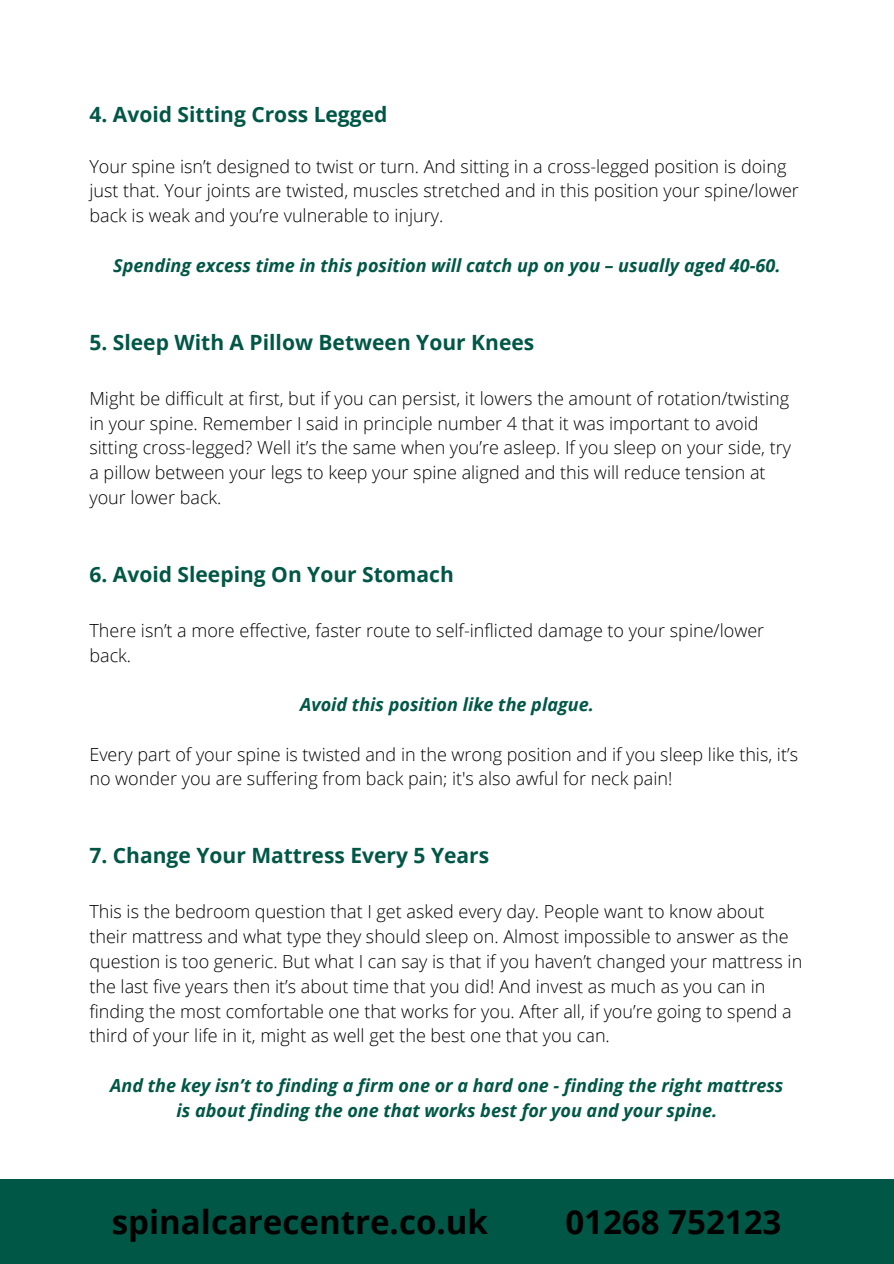
<style>
.page{position:relative;width:894px;height:1264px;background:#fff}
.page>*{position:absolute;margin:0;border:0;box-sizing:border-box;transform-origin:0 0}
.t1{font:700 33px "Open Sans";color:#000}
.t2{font:700 21px "Open Sans";color:#005746}
.t3{font:300 18px/24.8px "Open Sans";color:#000}
.t4{font:italic 700 18px/24.8px "Open Sans";color:#005746;text-align:center}
</style>
<div class="page">
<div style="left:0;top:1179px;width:893px;height:84px;background:#005746"></div>
<p class="t2" style="left:89px;top:99px;width:299px">4. Avoid Sitting Cross Legged</p>
<p class="t3" style="left:89px;top:153px;width:710px">Your spine isn’t designed to twist or turn. And sitting in a cross-legged position is doing just that. Your joints are twisted, muscles stretched and in this position your spine/lower back is weak and you’re vulnerable to injury.</p>
<p class="t4" style="left:113px;top:252px;width:668px">Spending excess time in this position will catch up on you – usually aged 40-60.</p>
<p class="t2" style="left:89px;top:327px;width:446px">5. Sleep With A Pillow Between Your Knees</p>
<p class="t3" style="left:89px;top:385px;width:703px">Might be difficult at first, but if you can persist, it lowers the amount of rotation/twisting in your spine. Remember I said in principle number 4 that it was important to avoid sitting cross-legged? Well it’s the same when you’re asleep. If you sleep on your side, try a pillow between your legs to keep your spine aligned and this will reduce tension at your lower back.</p>
<p class="t2" style="left:89px;top:559px;width:366px">6. Avoid Sleeping On Your Stomach</p>
<p class="t3" style="left:89px;top:617px;width:676px">There isn’t a more effective, faster route to self-inflicted damage to your spine/lower back.</p>
<p class="t4" style="left:300px;top:691px;width:295px">Avoid this position like the plague.</p>
<p class="t3" style="left:89px;top:741px;width:710px">Every part of your spine is twisted and in the wrong position and if you sleep like this, it’s no wonder you are suffering from back pain; it's also awful for neck pain!</p>
<p class="t2" style="left:89px;top:840px;width:401px">7. Change Your Mattress Every 5 Years</p>
<p class="t3" style="left:89px;top:899px;width:714px">This is the bedroom question that I get asked every day. People want to know about their mattress and what type they should sleep on. Almost impossible to answer as the question is too generic. But what I can say is that if you haven’t changed your mattress in the last five years then it’s about time that you did! And invest as much as you can in finding the most comfortable one that works for you. After all, if you’re going to spend a third of your life in it, might as well get the best one that you can.</p>
<p class="t4" style="left:110px;top:1072px;width:674px">And the key isn’t to finding a firm one or a hard one - finding the right mattress is about finding the one that works best for you and your spine.</p>
<h1 class="t1" style="left:112px;top:1198px;width:378px">spinalcarecentre.co.uk</h1>
<h1 class="t1" style="left:565px;top:1198px;width:217px">01268 752123</h1>
</div>
